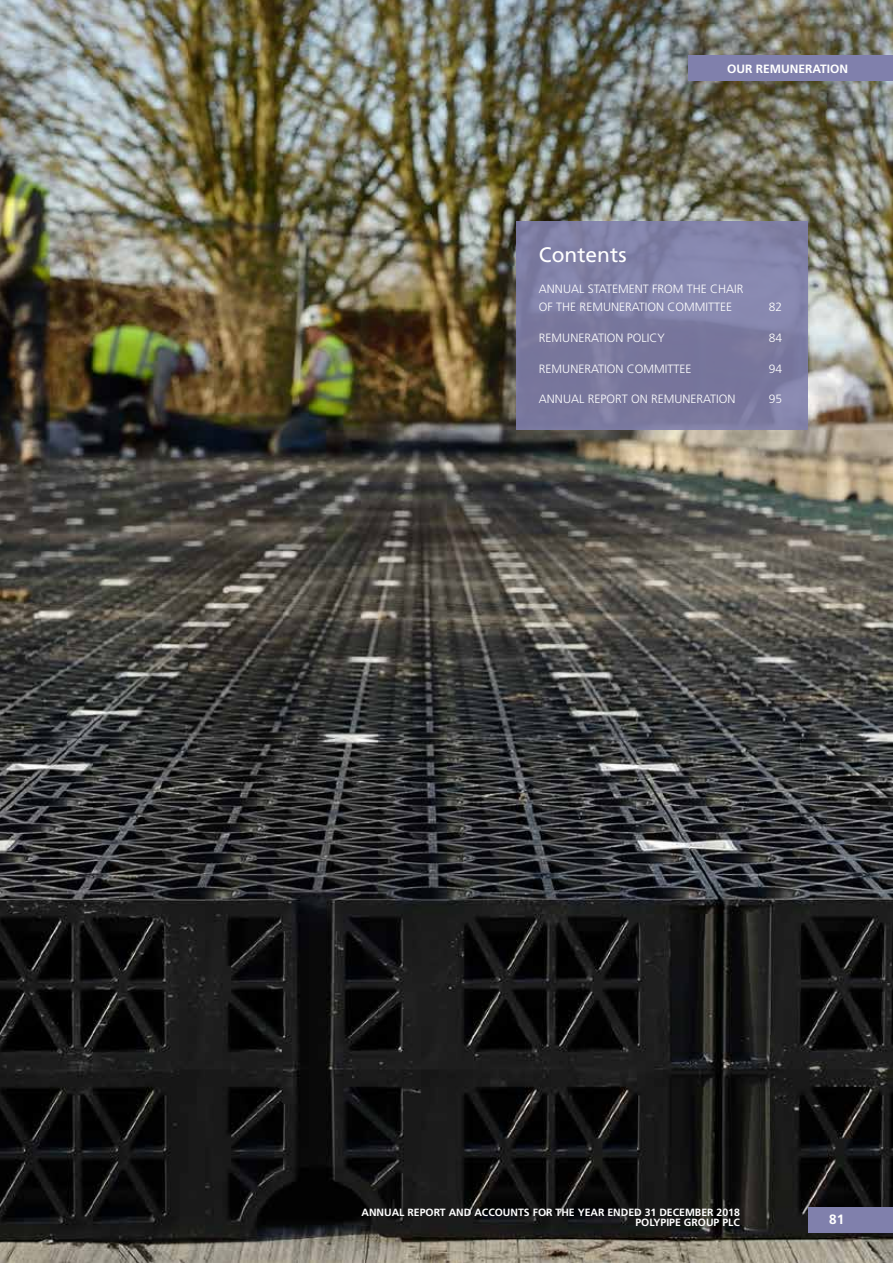
<style>
.page{position:relative;width:893px;height:1263px;background:#fff}
.page>*{position:absolute;margin:0;border:0;box-sizing:border-box;transform-origin:0 0}
.t1{font:21px "Frutiger LT Std";color:#fff}
.t2{font:700 13.5px "Frutiger LT Std";color:#fff}
.t3{font:300 12px/18px "Frutiger LT Std";color:#fff}
.t4{font:700 12px "Frutiger LT Std";color:#fff}
.t5{font:700 10.5px/10.5px "Frutiger LT Std";color:#fff;text-align:right}
</style>
<div class="page">
<img style="left:0;top:0;width:893px;height:1263px">
<div style="left:517px;top:221px;width:291px;height:209px;background:linear-gradient(to right,#7b7aa0,#8281a8)"></div>
<div style="left:808px;top:1208px;width:85px;height:25px;background:#8080ac"></div>
<div style="left:689px;top:55px;width:204px;height:26px;background:#8080ac"></div>
<p class="t4" style="left:727px;top:61px;width:123px">OUR REMUNERATION</p>
<h1 class="t1" style="left:539px;top:243px;width:89px">Contents</h1>
<p class="t3" style="left:539px;top:280px;width:206px">ANNUAL STATEMENT FROM THE CHAIR<br>OF THE REMUNERATION COMMITTEE</p>
<p class="t3" style="left:769px;top:298px;width:15px">82</p>
<p class="t3" style="left:539px;top:329px;width:127px">REMUNERATION POLICY</p>
<p class="t3" style="left:769px;top:329px;width:15px">84</p>
<p class="t3" style="left:539px;top:360px;width:154px">REMUNERATION COMMITTEE</p>
<p class="t3" style="left:769px;top:360px;width:15px">94</p>
<p class="t3" style="left:539px;top:390px;width:198px">ANNUAL REPORT ON REMUNERATION</p>
<p class="t3" style="left:769px;top:390px;width:15px">95</p>
<p class="t5" style="left:361px;top:1207px;width:380px">ANNUAL REPORT AND ACCOUNTS FOR THE YEAR ENDED 31 DECEMBER 2018<br>POLYPIPE GROUP PLC</p>
<p class="t2" style="left:829px;top:1211px;width:17px">81</p>
</div>
